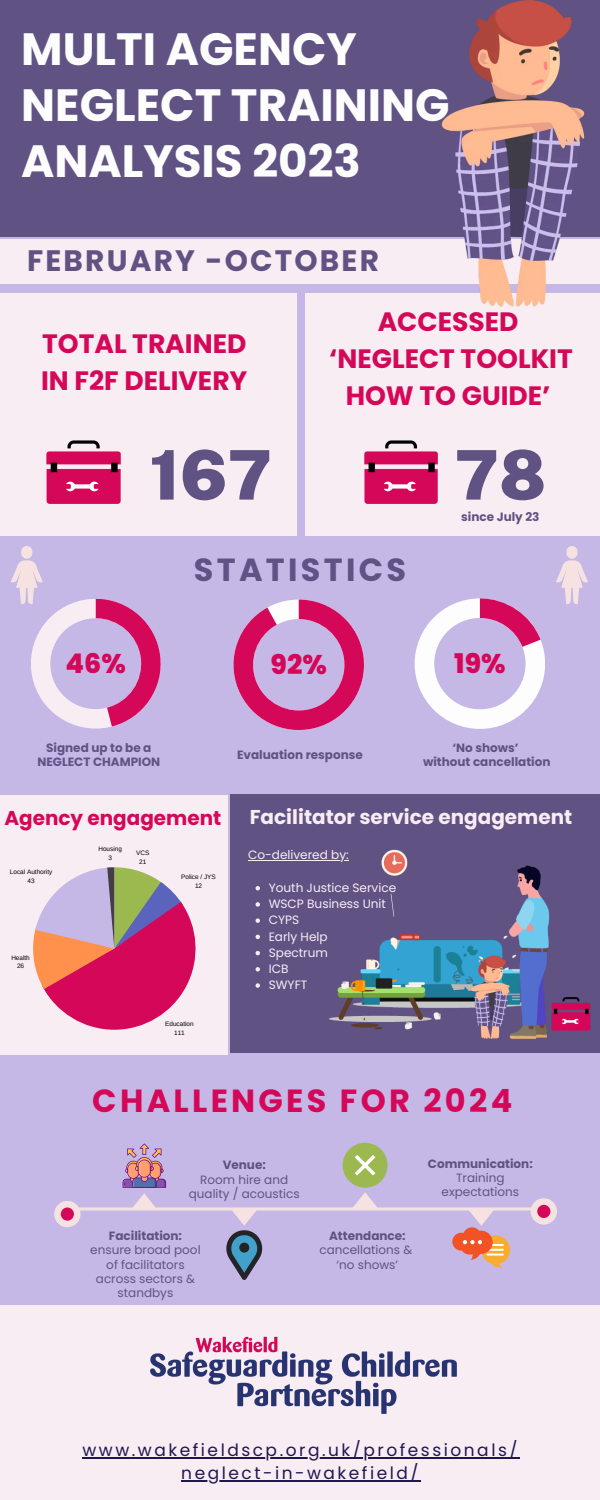
<style>
.page{position:relative;width:600px;height:1500px;background:#c5b8e7}
.page>*{position:absolute;margin:0;border:0;box-sizing:border-box;transform-origin:0 0}
.t1{font:900 68.5px "Public Sans";color:#615284}
.t2{font:700 45.2px/56.2px "Poppins";color:#fefdfd}
.t3{font:700 32px "Poppins";letter-spacing:.105em;color:#d50758}
.t4{font:700 32px "Poppins";letter-spacing:.105em;color:#615284}
.t5{font:700 29.6px "Poppins";letter-spacing:.075em;color:#615284}
.t6{font:800 27px "Poppins";color:#d50758}
.t7{font:700 26.6px/36.8px "Poppins";color:#d50758}
.t8{font:700 20px "Poppins";color:#f8edf3}
.t9{font:700 20px "Poppins";color:#d50758}
.t10{font:17px/23.2px "Poppins";letter-spacing:.15em;color:#201751;text-align:center}
.t11{font:12.1px "Poppins";color:#f8edf3}
.t12{font:12px/14.2px "Poppins";color:#615284;text-align:center}
.t13{font:700 12px/14.2px "Poppins";color:#615284;text-align:center}
.t14{font:6.4px "Arimo";color:#000}
.s1{font-weight:700}
</style>
<div class="page">
<div style="left:0;top:0;width:600px;height:237px;background:#615284"></div>
<div style="left:306px;top:294px;width:294px;height:242px;background:#f8edf3"></div>
<div style="left:0;top:294px;width:297px;height:242px;background:#f8edf3"></div>
<div style="left:0;top:795px;width:228px;height:260px;background:#f8edf3"></div>
<div style="left:230px;top:795px;width:370px;height:258px;background:#615284"></div>
<div style="left:0;top:1305px;width:600px;height:195px;background:#f8edf3"></div>
<svg style="left:234px;top:600px;width:130px;height:130px"></svg>
<svg style="left:415px;top:598px;width:130px;height:131px"></svg>
<svg style="left:556px;top:546px;width:32px;height:58px"></svg>
<svg style="left:11px;top:546px;width:150px;height:183px"></svg>
<div style="left:0;top:239px;width:600px;height:45px;background:#f8edf3"></div>
<img style="left:380px;top:0;width:220px;height:307px">
<svg style="left:33px;top:867px;width:163px;height:163px"></svg>
<img style="left:329px;top:849px;width:262px;height:190px">
<div style="left:531px;top:1198px;width:26px;height:27px;background:#f6e3e1;border-radius:50%"></div>
<div style="left:537px;top:1205px;width:13px;height:13px;background:#d50758;border-radius:50%"></div>
<img style="left:364px;top:440px;width:74px;height:64px">
<img style="left:46px;top:440px;width:75px;height:64px">
<img style="left:150px;top:1246px;width:307px;height:168px">
<hr style="left:76px;top:1207px;width:461px;height:3px;background:#f6e3e1">
<div style="left:54px;top:1201px;width:27px;height:26px;background:#f6e3e1;border-radius:50%"></div>
<div style="left:61px;top:1207px;width:13px;height:14px;background:#d50758;border-radius:50%"></div>
<svg style="left:352px;top:1192px;width:27px;height:16px"></svg>
<svg style="left:226px;top:1210px;width:36px;height:70px"></svg>
<div style="left:343px;top:1143px;width:45px;height:45px;background:#9bb94f;border-radius:50%"></div>
<svg style="left:355px;top:1155px;width:20px;height:21px"></svg>
<svg style="left:123px;top:1143px;width:43px;height:65px"></svg>
<svg style="left:452px;top:1210px;width:58px;height:58px"></svg>
<hr style="left:82px;top:1457px;width:438px;height:2px;background:#201751">
<hr style="left:181px;top:1480px;width:240px;height:2px;background:#201751">
<svg style="left:256px;top:886px;width:4px;height:4px"></svg>
<svg style="left:256px;top:902px;width:4px;height:5px"></svg>
<svg style="left:256px;top:918px;width:4px;height:5px"></svg>
<svg style="left:256px;top:935px;width:4px;height:4px"></svg>
<svg style="left:256px;top:951px;width:4px;height:4px"></svg>
<svg style="left:256px;top:967px;width:4px;height:5px"></svg>
<svg style="left:256px;top:983px;width:4px;height:5px"></svg>
<hr style="left:248px;top:860px;width:101px;height:1px;background:#f8edf3">
<p class="t2" style="left:21px;top:21px;width:430px">MULTI AGENCY<br>NEGLECT TRAINING</p>
<p class="t2" style="left:21px;top:133px;width:341px">ANALYSIS 2023</p>
<p class="t5" style="left:27px;top:240px;width:353px">FEBRUARY -OCTOBER</p>
<p class="t7" style="left:41px;top:325px;width:208px">TOTAL TRAINED<br>IN F2F DELIVERY</p>
<p class="t1" style="left:149px;top:435px;width:124px">167</p>
<p class="t7" style="left:378px;top:303px;width:142px">ACCESSED</p>
<p class="t7" style="left:329px;top:340px;width:245px;text-align:center">‘NEGLECT TOOLKIT<br>HOW TO GUIDE’</p>
<p class="t1" style="left:454px;top:435px;width:93px">78</p>
<p class="t13" style="left:461px;top:510px;width:80px">since July 23</p>
<p class="t4" style="left:194px;top:547px;width:214px">STATISTICS</p>
<p class="t6" style="left:66px;top:645px;width:62px">46%</p>
<p class="t6" style="left:271px;top:646px;width:58px">92%</p>
<p class="t6" style="left:454px;top:645px;width:53px">19%</p>
<p class="t13" style="left:37px;top:741px;width:124px">Signed up to be a<br>NEGLECT CHAMPION</p>
<p class="t9" style="left:4px;top:804px;width:218px">Agency engagement</p>
<p class="t14" style="left:10px;top:868px;width:44px">Local Authority</p>
<p class="t14" style="left:28px;top:877px;width:9px">43</p>
<p class="t14" style="left:11px;top:954px;width:20px">Health</p>
<p class="t14" style="left:17px;top:963px;width:9px">26</p>
<p class="t14" style="left:98px;top:845px;width:25px">Housing</p>
<p class="t14" style="left:108px;top:854px;width:5px">3</p>
<p class="t14" style="left:136px;top:850px;width:15px">VCS</p>
<p class="t14" style="left:139px;top:859px;width:9px">21</p>
<p class="t14" style="left:181px;top:873px;width:36px">Police / JYS</p>
<p class="t14" style="left:195px;top:882px;width:9px">12</p>
<p class="t14" style="left:165px;top:1020px;width:30px">Education</p>
<p class="t14" style="left:174px;top:1029px;width:12px">111</p>
<p class="t13" style="left:237px;top:748px;width:127px">Evaluation response</p>
<p class="t13" style="left:452px;top:741px;width:68px">‘No shows’</p>
<p class="t13" style="left:423px;top:755px;width:129px">without cancellation</p>
<p class="t8" style="left:250px;top:803px;width:324px">Facilitator service engagement</p>
<p class="t11" style="left:248px;top:847px;width:102px">Co-delivered by:</p>
<p class="t11" style="left:269px;top:879px;width:129px">Youth Justice Service</p>
<p class="t11" style="left:269px;top:895px;width:119px">WSCP Business Unit</p>
<p class="t11" style="left:269px;top:912px;width:32px">CYPS</p>
<p class="t11" style="left:269px;top:928px;width:60px">Early Help</p>
<p class="t11" style="left:269px;top:944px;width:61px">Spectrum</p>
<p class="t11" style="left:269px;top:960px;width:21px">ICB</p>
<p class="t11" style="left:269px;top:977px;width:40px">SWYFT</p>
<p class="t3" style="left:92px;top:1079px;width:422px">CHALLENGES FOR 2024</p>
<p class="t13" style="left:223px;top:1158px;width:45px">Venue:</p>
<p class="t12" style="left:189px;top:1172px;width:112px">Room hire and quality / acoustics</p>
<p class="t13" style="left:109px;top:1229px;width:75px">Facilitation:</p>
<p class="t12" style="left:90px;top:1243px;width:112px">ensure broad pool of facilitators across sectors &amp; standbys</p>
<p class="t12" style="left:319px;top:1229px;width:94px"><span class="s1">Attendance: </span>cancellations &amp;</p>
<p class="t12" style="left:337px;top:1257px;width:63px">‘no shows’</p>
<p class="t12" style="left:428px;top:1156px;width:106px"><span class="s1">Communication:<br></span>Training expectations</p>
<p class="t10" style="left:82px;top:1438px;width:437px">www.wakefieldscp.org.uk/professionals/ neglect-in-wakefield/</p>
</div>
